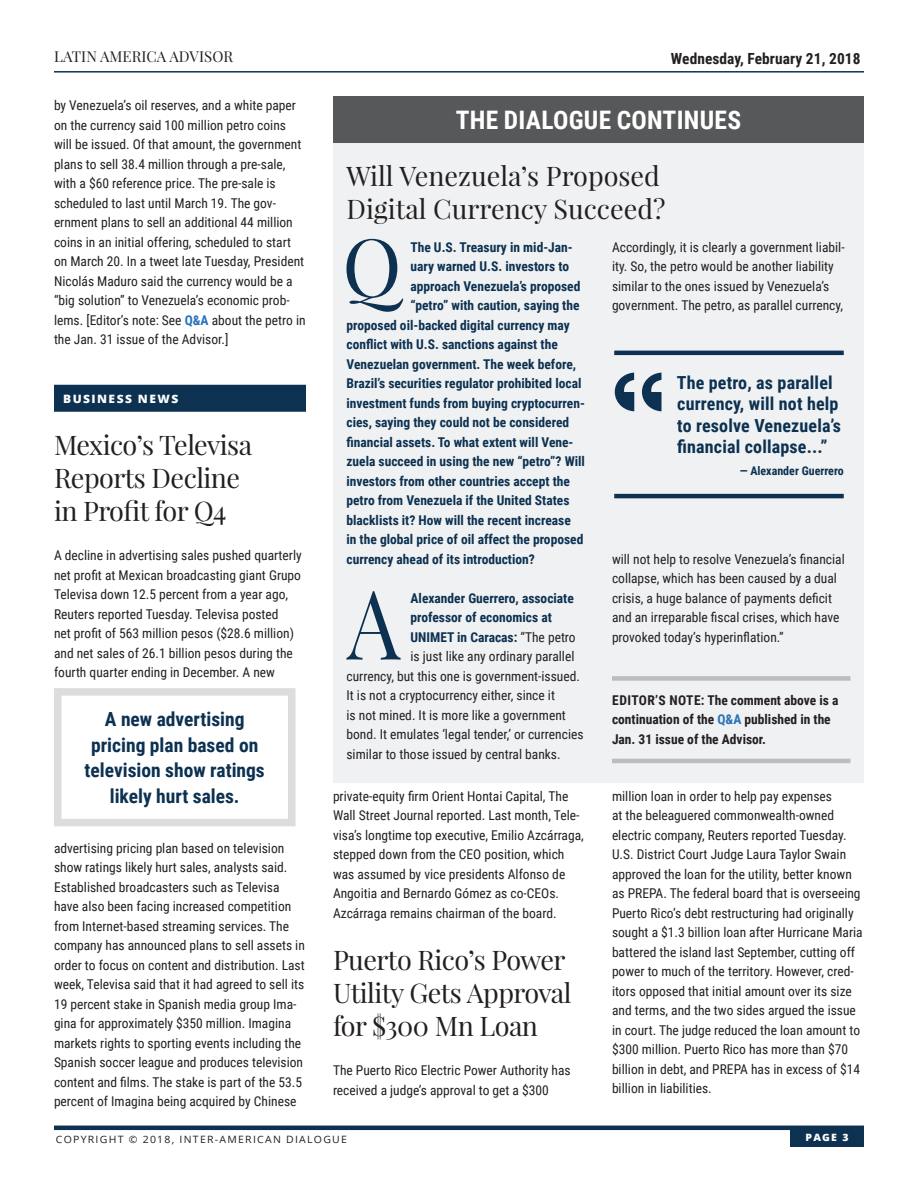
<style>
.page{position:relative;width:918px;height:1188px;background:#fff}
.page>*{position:absolute;margin:0;border:0;box-sizing:border-box;transform-origin:0 0}
.Answer_Text_-_Drop_C{font:96.15px "Playfair Display";color:#0c3151;scale:.88 1}
.Question_Text_-_Drop{font:80.1px "Playfair Display";color:#0c3151}
.Subhead_18pt{font:27px/33px "Playfair Display";letter-spacing:-.02em;color:#231f20}
.Subhead_18pt-2{font:27px/33px "Playfair Display";color:#231f20}
.White_Section_Titles{font:700 25.5px "Roboto Condensed";letter-spacing:.01em;color:#fff}
.Callouts_in_Box_-_13{font:700 19.5px/25.5px "Roboto Condensed";color:#0c3151;text-align:center}
.New_-_Block_Quote_Te{font:700 18px/21.6px "Roboto Condensed";letter-spacing:.01em;color:#0c3151}
.t1{font:700 15.3px "Roboto Condensed";letter-spacing:.005em;color:#231f20}
.t2{font:15px "Playfair Display";letter-spacing:.005em;color:#231f20}
.Main_Body_Text{font:13.5px/19.5px "Roboto Condensed";color:#231f20}
.Question_Text_-_Drop-2{font:700 13.5px "Roboto Condensed";color:#0c3151}
.Answer_Text_-_Drop_C-2{font:13.5px/19.5px "Roboto Condensed";color:#231f20}
.Editors_Note{font:700 13.5px/19.5px "Roboto Condensed";color:#231f20}
.Answer_Text_-_Drop_C-3{font:700 13.5px "Roboto Condensed";color:#0c3151}
.Quote_-_Name{font:700 12px "Roboto Condensed";color:#0c3151}
.Sections_-_with_Blue{font:800 11.55px "Open Sans";letter-spacing:.12em;color:#fff;scale:1.04 1}
.t3{font:10.05px "Open Sans";letter-spacing:.12em;color:#231f20;scale:1.04 1}
.t4{font:800 10.05px "Open Sans";color:#fff;scale:1.04 1}
.s1{font-weight:700;color:#2873ba}
.s2{font-weight:400;color:#231f20}
.s3{color:#2873ba}
</style>
<div class="page">
<hr style="left:54px;top:1126px;width:810px;height:4px;background:#0c3151">
<div style="left:790px;top:1129px;width:74px;height:18px;background:#0c3151"></div>
<hr style="left:54px;top:71px;width:810px;height:2px;background:#0c3151">
<div style="left:54px;top:385px;width:252px;height:27px;background:#0c3151"></div>
<div style="left:333px;top:143px;width:531px;height:640px;background:#f0f1f2"></div>
<div style="left:612px;top:676px;width:238px;height:5px;background:#bcbdc0"></div>
<hr style="left:612px;top:759px;width:238px;height:4px;background:#bcbdc0">
<div style="left:333px;top:96px;width:531px;height:47px;background:#57585a"></div>
<hr style="left:614px;top:351px;width:230px;height:4px;background:#0c3151">
<hr style="left:614px;top:494px;width:230px;height:4px;background:#0c3151">
<svg style="left:615px;top:373px;width:19px;height:38px"></svg>
<svg style="left:642px;top:373px;width:20px;height:38px"></svg>
<div style="left:54px;top:688px;width:242px;height:138px;border:8px solid #dcdddf"></div>
<p class="t2" style="left:54px;top:47px;width:181px">LATIN AMERICA ADVISOR</p>
<p class="Main_Body_Text" style="left:54px;top:95px;width:253px">by Venezuela’s oil reserves, and a white paper on the currency said 100 million petro coins will be issued. Of that amount, the government plans to sell 38.4 million through a pre-sale, with a $60 reference price. The pre-sale is scheduled to last until March 19. The gov&shy;ernment plans to sell an additional 44 million coins in an initial offering, scheduled to start on March 20. In a tweet late Tuesday, President Nicolás Maduro said the currency would be a “big solution” to Venezuela’s economic prob&shy;lems. [Editor’s note: See <span class="s1">Q&amp;A</span> about the petro in the Jan. 31 issue of the Advisor.]</p>
<p class="Sections_-_with_Blue" style="left:63px;top:390px;width:112px">BUSINESS NEWS</p>
<p class="Subhead_18pt" style="left:54px;top:429px;width:200px">Mexico’s Televisa<br>Reports Decline in Profit for Q4</p>
<p class="Main_Body_Text" style="left:54px;top:545px;width:249px">A decline in advertising sales pushed quarterly net profit at Mexican broadcasting giant Grupo Televisa down 12.5 percent from a year ago, Reuters reported Tuesday. Televisa posted<br>net profit of 563 million pesos ($28.6 million) and net sales of 26.1 billion pesos during the fourth quarter ending in December. A new</p>
<p class="Callouts_in_Box_-_13" style="left:85px;top:706px;width:182px">A new advertising pricing plan based on television show ratings likely hurt sales.</p>
<p class="Main_Body_Text" style="left:54px;top:838px;width:252px">advertising pricing plan based on television show ratings likely hurt sales, analysts said.<br>Established broadcasters such as Televisa have also been facing increased competition from Internet-based streaming services. The company has announced plans to sell assets in order to focus on content and distribution. Last week, Televisa said that it had agreed to sell its 19 percent stake in Spanish media group Ima&shy;gina for approximately $350 million. Imagina markets rights to sporting events including the Spanish soccer league and produces television content and films. The stake is part of the 53.5 percent of Imagina being acquired by Chinese</p>
<p class="t1" style="left:671px;top:47px;width:191px">Wednesday, February 21, 2018</p>
<p class="White_Section_Titles" style="left:456px;top:102px;width:287px">THE DIALOGUE CONTINUES</p>
<p class="Subhead_18pt-2" style="left:346px;top:159px;width:320px">Will Venezuela’s Proposed<br>Digital Currency Succeed?</p>
<p class="Question_Text_-_Drop" style="left:342px;top:217px;width:61px">Q</p>
<p class="Question_Text_-_Drop-2" style="left:410px;top:237px;width:164px">The U.S. Treasury in mid-Jan-</p>
<p class="Answer_Text_-_Drop_C-2" style="left:612px;top:237px;width:234px">Accordingly, it is clearly a government liabil&shy;ity. So, the petro would be another liability similar to the ones issued by Venezuela’s government. The petro, as parallel currency,</p>
<p class="Question_Text_-_Drop-2" style="left:410px;top:257px;width:160px">uary warned U.S. investors to</p>
<p class="Question_Text_-_Drop-2" style="left:410px;top:276px;width:172px">approach Venezuela’s proposed</p>
<p class="Question_Text_-_Drop-2" style="left:410px;top:296px;width:171px">“petro” with caution, saying the</p>
<p class="Question_Text_-_Drop-2" style="left:346px;top:315px;width:225px">proposed oil-backed digital currency may</p>
<p class="Question_Text_-_Drop-2" style="left:346px;top:335px;width:213px">conflict with U.S. sanctions against the</p>
<p class="Question_Text_-_Drop-2" style="left:346px;top:354px;width:231px">Venezuelan government. The week before,</p>
<p class="Question_Text_-_Drop-2" style="left:346px;top:374px;width:236px">Brazil’s securities regulator prohibited local</p>
<p class="Question_Text_-_Drop-2" style="left:346px;top:393px;width:240px">investment funds from buying cryptocurren-</p>
<p class="Question_Text_-_Drop-2" style="left:346px;top:413px;width:224px">cies, saying they could not be considered</p>
<p class="Question_Text_-_Drop-2" style="left:346px;top:432px;width:228px">financial assets. To what extent will Vene-</p>
<p class="Question_Text_-_Drop-2" style="left:346px;top:452px;width:240px">zuela succeed in using the new “petro”? Will</p>
<p class="Question_Text_-_Drop-2" style="left:346px;top:471px;width:225px">investors from other countries accept the</p>
<p class="Question_Text_-_Drop-2" style="left:346px;top:491px;width:225px">petro from Venezuela if the United States</p>
<p class="Question_Text_-_Drop-2" style="left:346px;top:510px;width:226px">blacklists it? How will the recent increase</p>
<p class="Question_Text_-_Drop-2" style="left:346px;top:530px;width:238px">in the global price of oil affect the proposed</p>
<p class="Question_Text_-_Drop-2" style="left:346px;top:549px;width:190px">currency ahead of its introduction?</p>
<p class="Answer_Text_-_Drop_C" style="left:347px;top:564px;width:62px">A</p>
<p class="Answer_Text_-_Drop_C-3" style="left:411px;top:588px;width:165px">Alexander Guerrero, associate</p>
<p class="New_-_Block_Quote_Te" style="left:677px;top:371px;width:166px">The petro, as parallel currency, will not help to resolve Venezuela’s financial collapse...”</p>
<p class="Quote_-_Name" style="left:740px;top:462px;width:106px">— Alexander Guerrero</p>
<p class="Answer_Text_-_Drop_C-2" style="left:612px;top:549px;width:234px">will not help to resolve Venezuela’s financial collapse, which has been caused by a dual crisis, a huge balance of payments deficit and an irreparable fiscal crises, which have provoked today’s hyperinflation.”</p>
<p class="Answer_Text_-_Drop_C-3" style="left:411px;top:608px;width:143px">professor of economics at</p>
<p class="Answer_Text_-_Drop_C-3" style="left:411px;top:627px;width:167px">UNIMET in Caracas: <span class="s2">“The petro</span></p>
<p class="Answer_Text_-_Drop_C-2" style="left:411px;top:646px;width:165px">is just like any ordinary parallel</p>
<p class="Answer_Text_-_Drop_C-2" style="left:346px;top:666px;width:235px">currency, but this one is government-issued.</p>
<p class="Answer_Text_-_Drop_C-2" style="left:346px;top:685px;width:210px">It is not a cryptocurrency either, since it</p>
<p class="Answer_Text_-_Drop_C-2" style="left:346px;top:705px;width:221px">is not mined. It is more like a government</p>
<p class="Answer_Text_-_Drop_C-2" style="left:346px;top:724px;width:239px">bond. It emulates ‘legal tender,’ or currencies</p>
<p class="Answer_Text_-_Drop_C-2" style="left:346px;top:744px;width:216px">similar to those issued by central banks.</p>
<p class="Editors_Note" style="left:612px;top:690px;width:228px">EDITOR’S NOTE: The comment above is a continuation of the <span class="s3">Q&amp;A</span> published in the<br>Jan. 31 issue of the Advisor.</p>
<p class="Main_Body_Text" style="left:333px;top:786px;width:252px">private-equity firm Orient Hontai Capital, The Wall Street Journal reported. Last month, Tele&shy;visa’s longtime top executive, Emilio Azcárraga, stepped down from the CEO position, which was assumed by vice presidents Alfonso de Angoitia and Bernardo Gómez as co-CEOs.<br>Azcárraga remains chairman of the board.</p>
<p class="Subhead_18pt" style="left:333px;top:943px;width:240px">Puerto Rico’s Power<br>Utility Gets Approval for $300 Mn Loan</p>
<p class="Main_Body_Text" style="left:333px;top:1060px;width:239px">The Puerto Rico Electric Power Authority has received a judge’s approval to get a $300</p>
<p class="Main_Body_Text" style="left:612px;top:786px;width:252px">million loan in order to help pay expenses<br>at the beleaguered commonwealth-owned electric company, Reuters reported Tuesday.<br>U.S. District Court Judge Laura Taylor Swain approved the loan for the utility, better known as PREPA. The federal board that is overseeing Puerto Rico’s debt restructuring had originally sought a $1.3 billion loan after Hurricane Maria battered the island last September, cutting off power to much of the territory. However, cred&shy;itors opposed that initial amount over its size and terms, and the two sides argued the issue in court. The judge reduced the loan amount to $300 million. Puerto Rico has more than $70 billion in debt, and PREPA has in excess of $14 billion in liabilities.</p>
<p class="t3" style="left:56px;top:1132px;width:281px">COPYRIGHT © 2018, INTER-AMERICAN DIALOGUE</p>
<p class="t4" style="left:806px;top:1129px;width:43px">PAGE 3</p>
</div>
